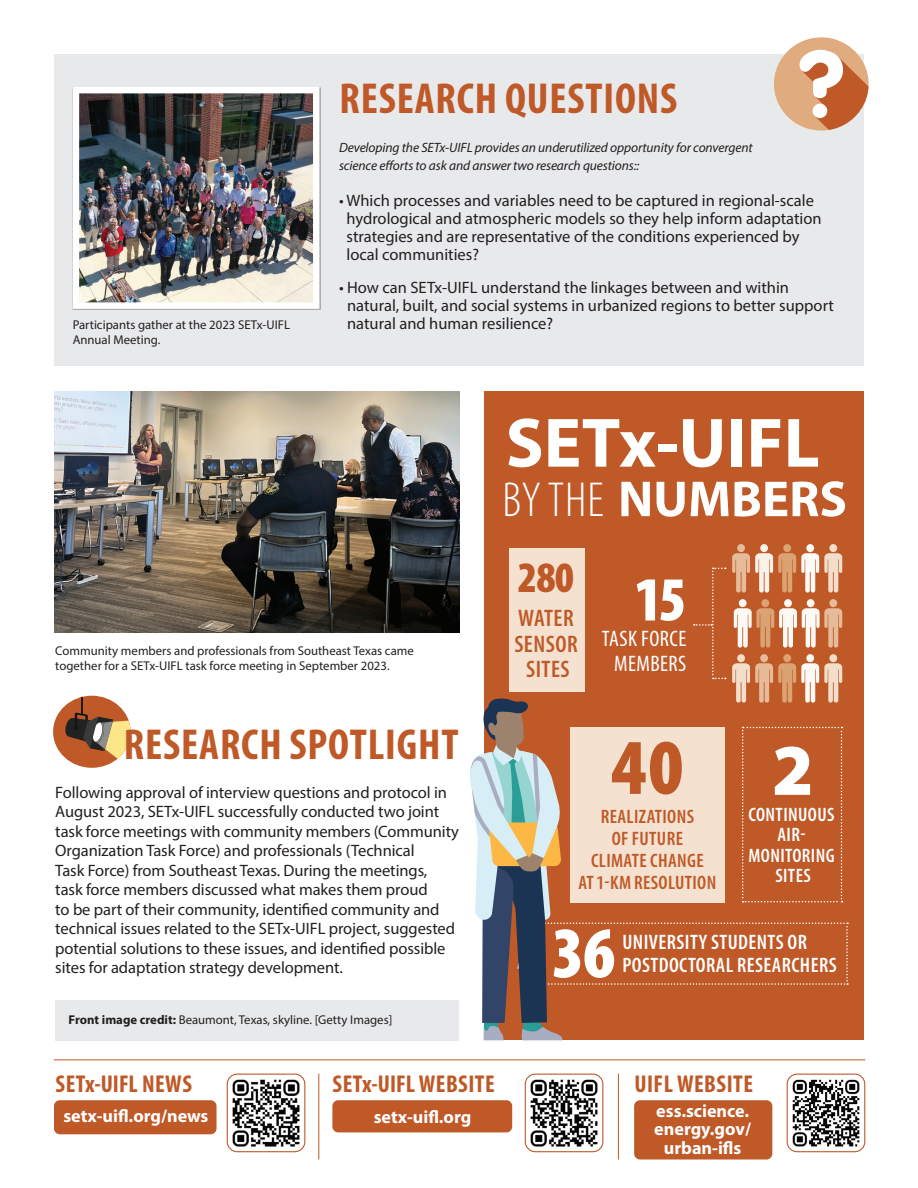
<style>
.page{position:relative;width:918px;height:1188px;background:#fff}
.page>*{position:absolute;margin:0;border:0;box-sizing:border-box;transform-origin:0 0}
.H1_White{font:900 condensed 79.5px "Myriad Pro";color:#bf5927}
.H1_White-2{font:900 condensed 73.2px "Myriad Pro";color:#fff}
.H1_White-3{font:900 73.2px "Myriad Pro";color:#fff}
.H1_White-4{font:700 70.5px "Myriad Pro";color:#fff}
.H1_White-5{font:900 condensed 63px "Myriad Pro";color:#fff}
.H1_White-6{font:700 51px "Myriad Pro";color:#fff}
.H2_Orange{font:700 condensed 43.5px "Myriad Pro";letter-spacing:.02em;color:#bf5927}
.H1_White-7{font:900 condensed 43.5px "Myriad Pro";color:#bf5927}
.H1_White-8{font:700 condensed 24.45px "Myriad Pro";letter-spacing:.02em;color:#bf5927}
.H1_White-9{font:600 condensed 24px/25.2px "Myriad Pro";letter-spacing:.02em;color:#bf5927;text-align:center}
.H1_White-10{font:condensed 22.5px/25.2px "Myriad Pro";letter-spacing:.02em;color:#fff;text-align:center}
.H1_White-11{font:600 condensed 21px/22.8px "Myriad Pro";letter-spacing:.02em;color:#fff}
.H1_White-12{font:600 condensed 19.5px/22.2px "Myriad Pro";letter-spacing:.02em;color:#bf5927;text-align:center}
.H1_White-13{font:600 condensed 19.5px/20.5px "Myriad Pro";letter-spacing:.02em;color:#fff;text-align:center}
.Black_Body_Copy{font:700 18.15px/18.5px "Myriad Pro";color:#fff;text-align:center}
.Black_Body_Copy-2{font:16.5px/19.5px "Myriad Pro";letter-spacing:-.005em;color:#231f20}
.Black_Body_Copy-3{font:italic 13.5px/18px "Myriad Pro";letter-spacing:-.01em;color:#231f20}
.Black_Body_Copy-4{font:12.75px/15px "Myriad Pro";color:#231f20}
.s1{font-weight:300;font-stretch:condensed;font-size:49.5px}
.s2{font-weight:700}
</style>
<div class="page">
<div style="left:54px;top:54px;width:810px;height:311px;background:#e6e7e9"></div>
<img style="left:80px;top:94px;width:232px;height:208px">
<div style="left:73px;top:87px;width:246px;height:222px;border:6px solid #fff"></div>
<svg style="left:774px;top:37px;width:95px;height:94px"></svg>
<div style="left:53px;top:696px;width:78px;height:72px;background:#bf5927;border-radius:50%"></div>
<svg style="left:65px;top:697px;width:66px;height:62px"></svg>
<img style="left:54px;top:391px;width:406px;height:241px">
<img style="left:530px;top:1079px;width:68px;height:68px">
<div style="left:525px;top:1074px;width:78px;height:78px;border:1px solid #bf5927;border-radius:10px"></div>
<div style="left:332px;top:1100px;width:180px;height:32px;background:#bf5927;border-radius:6px"></div>
<img style="left:232px;top:1079px;width:68px;height:68px">
<div style="left:227px;top:1074px;width:78px;height:78px;border:1px solid #bf5927;border-radius:10px"></div>
<div style="left:54px;top:1100px;width:163px;height:34px;background:#bf5927;border-radius:6px"></div>
<hr style="left:318px;top:1074px;width:1px;height:86px;background:#bf5927">
<hr style="left:618px;top:1074px;width:1px;height:86px;background:#bf5927">
<div style="left:634px;top:1100px;width:138px;height:60px;background:#bf5927;border-radius:6px"></div>
<img style="left:792px;top:1079px;width:68px;height:68px">
<div style="left:787px;top:1074px;width:78px;height:78px;border:1px solid #bf5927;border-radius:10px"></div>
<hr style="left:54px;top:1059px;width:811px;height:1px;background:#bf5927">
<div style="left:484px;top:391px;width:379px;height:649px;background:#bf5927"></div>
<div style="left:509px;top:548px;width:76px;height:143px;background:#f4e1d0"></div>
<div style="left:737px;top:544px;width:8px;height:8px;background:#e5bb99;border-radius:50%"></div>
<div style="left:760px;top:544px;width:8px;height:8px;background:#faf1e8;border-radius:50%"></div>
<div style="left:783px;top:544px;width:8px;height:8px;background:#dca372;border-radius:50%"></div>
<div style="left:806px;top:544px;width:8px;height:8px;background:#fdf9f5;border-radius:50%"></div>
<div style="left:829px;top:544px;width:8px;height:8px;background:#f3ddcb;border-radius:50%"></div>
<div style="left:55px;top:1000px;width:404px;height:40px;background:#e6e7e9"></div>
<svg style="left:470px;top:553px;width:378px;height:487px"></svg>
<p class="Black_Body_Copy-4" style="left:73px;top:317px;width:219px">Participants gather at the 2023 SETx-UIFL<br>Annual Meeting.</p>
<p class="H2_Orange" style="left:339px;top:71px;width:339px">RESEARCH QUESTIONS</p>
<p class="Black_Body_Copy-3" style="left:339px;top:138px;width:415px">Developing the SETx-UIFL provides an underutilized opportunity for convergent science efforts to ask and answer two research questions::</p>
<p class="Black_Body_Copy-2" style="left:347px;top:191px;width:477px;line-height:18px;text-indent:-8px">• Which processes and variables need to be captured in regional-scale hydrological and atmospheric models so they help inform adaptation strategies and are representative of the conditions experienced by local communities?</p>
<p class="Black_Body_Copy-2" style="left:347px;top:278px;width:488px;line-height:18px;text-indent:-8px">• How can SETx-UIFL understand the linkages between and within natural, built, and social systems in urbanized regions to better support natural and human resilience?</p>
<p class="H1_White-4" style="left:506px;top:397px;width:316px">SETx-UIFL</p>
<p class="H1_White-6" style="left:503px;top:466px;width:346px"><span class="s1">BY THE</span> NUMBERS</p>
<p class="Black_Body_Copy-4" style="left:55px;top:643px;width:360px">Community members and professionals from Southeast Texas came together for a SETx-UIFL task force meeting in September 2023.</p>
<p class="H2_Orange" style="left:124px;top:717px;width:336px">RESEARCH SPOTLIGHT</p>
<p class="Black_Body_Copy-2" style="left:55px;top:782px;width:405px">Following approval of interview questions and protocol in August 2023, SETx-UIFL successfully conducted two joint task force meetings with community members (Community Organization Task Force) and professionals (Technical<br>Task Force) from Southeast Texas. During the meetings,<br>task force members discussed what makes them proud<br>to be part of their community, identified community and technical issues related to the SETx-UIFL project, suggested potential solutions to these issues, and identified possible sites for adaptation strategy development.</p>
<p class="Black_Body_Copy-4" style="left:69px;top:1012px;width:325px"><span class="s2">Front image credit:</span> Beaumont, Texas, skyline. [Getty Images]</p>
<p class="H1_White-8" style="left:56px;top:1068px;width:138px">SETx-UIFL NEWS</p>
<p class="Black_Body_Copy" style="left:63px;top:1106px;width:146px">setx-uifl.org/news</p>
<p class="H1_White-8" style="left:333px;top:1068px;width:164px">SETx-UIFL WEBSITE</p>
<p class="Black_Body_Copy" style="left:374px;top:1107px;width:99px">setx-uifl.org</p>
<p class="H1_White-7" style="left:518px;top:550px;width:58px">280</p>
<p class="H1_White-9" style="left:514px;top:605px;width:65px">WATER<br>SENSOR<br>SITES</p>
<p class="H1_White-5" style="left:634px;top:559px;width:54px">15</p>
<p class="H1_White-10" style="left:602px;top:625px;width:86px">TASK FORCE<br>MEMBERS</p>
<p class="H1_White" style="left:611px;top:716px;width:74px">40</p>
<p class="H1_White-12" style="left:578px;top:805px;width:139px">REALIZATIONS<br>OF FUTURE<br>CLIMATE CHANGE<br>AT 1-KM RESOLUTION</p>
<p class="H1_White-3" style="left:772px;top:721px;width:43px">2</p>
<p class="H1_White-13" style="left:748px;top:804px;width:88px">CONTINUOUS<br>AIR-<br>MONITORING<br>SITES</p>
<p class="H1_White-2" style="left:552px;top:906px;width:65px">36</p>
<p class="H1_White-11" style="left:622px;top:930px;width:216px">UNIVERSITY STUDENTS OR<br>POSTDOCTORAL RESEARCHERS</p>
<p class="H1_White-8" style="left:634px;top:1068px;width:120px">UIFL WEBSITE</p>
<p class="Black_Body_Copy" style="left:654px;top:1101px;width:98px">ess.science. energy.gov/ urban-ifls</p>
</div>
